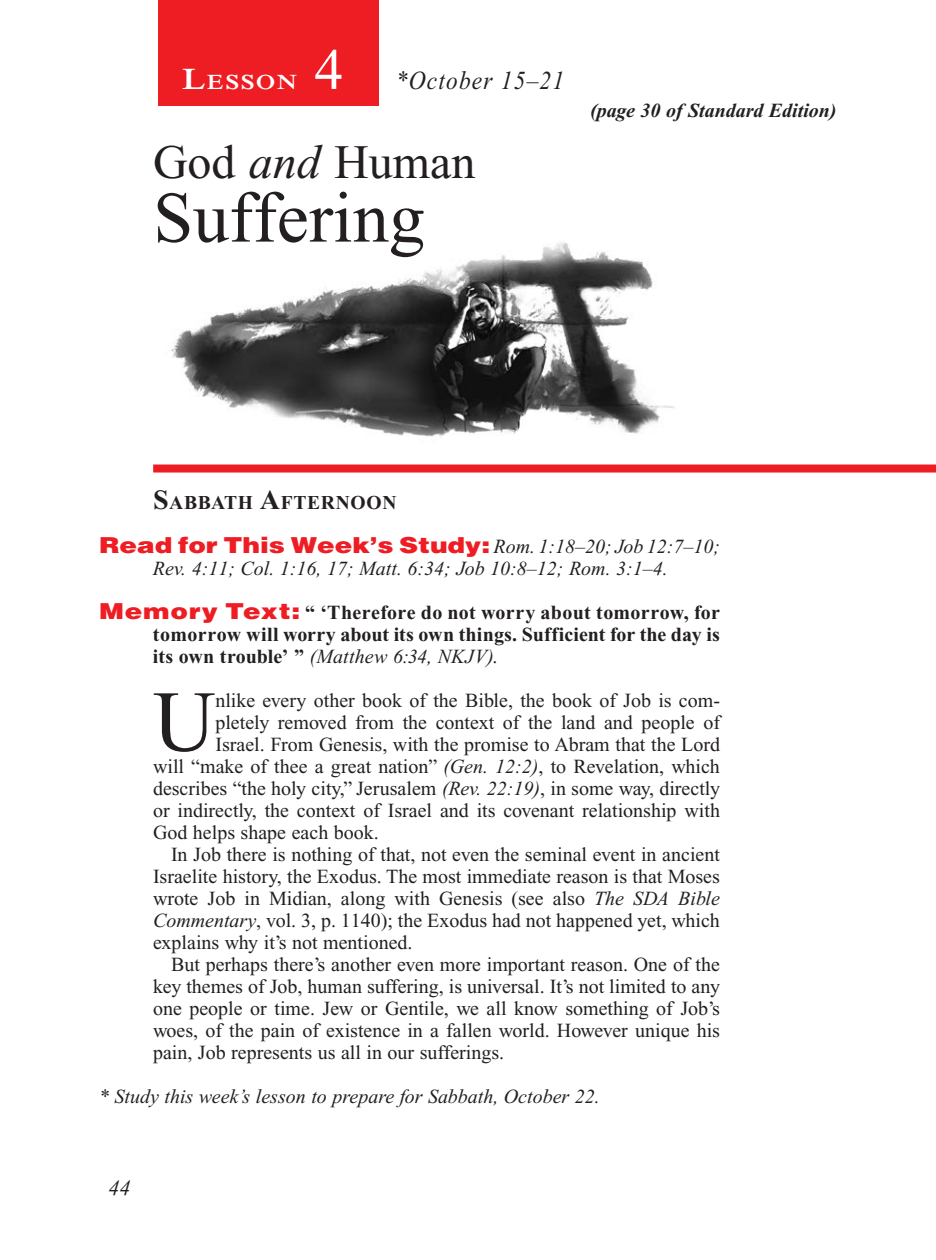
<style>
.page{position:relative;width:936px;height:1260px;background:#fff}
.page>*{position:absolute;margin:0;border:0;box-sizing:border-box;transform-origin:0 0}
.Body_Drop_Cap{font:86.4px "Times New Roman PS Std";color:#231f20}
.Lesson_Head_SA{font:72px "Times New Roman PS Std";color:#231f20}
.Lesson_Number{font:58px "Times New Roman PS Std";color:#fff}
.Lesson_Head_SA-2{font:48px "Times New Roman PS Std";color:#231f20}
.Lesson_Dates{font:italic 26px "Times New Roman PS Std";letter-spacing:.05em;color:#231f20;scale:.9 1}
.Question{font:900 22px "Helvetica LT Std";color:#ee1d23;scale:1.2 1}
.PageNumbers{font:italic 22px "Times New Roman PS Std";color:#231f20}
.Lesson_Start_Head{font:600 21px "Times NRMT Std";letter-spacing:.07em;color:#fff;scale:1.1 1}
.Body{font:20px/22px "Times New Roman PS Std";color:#231f20;text-align:justify}
.Body_Drop_Cap-2{font:20px "Times New Roman PS Std";color:#231f20}
.Question-2{font:700 20px/22px "Times New Roman PS Std";letter-spacing:.005em;color:#231f20;text-align:justify}
.Question-3{font:italic 20px "Times New Roman PS Std";color:#231f20}
.Page_from_SE{font:italic 700 20px "Times New Roman PS Std";color:#231f20}
.Sabbath_Afternoon_He{font:700 19.6px "Times New Roman PS Std";letter-spacing:.035em;color:#231f20}
.s1{font-size:30px}
.s2{font-style:italic}
.s3{font-size:28px}
.s4{font-family:"Times New Roman PS Std";font-weight:400;font-style:italic;font-size:20px;color:#231f20}
.s5{font-family:"Helvetica LT Std";font-weight:900;font-size:22px;color:#ee1d23}
.s6{font-weight:400;font-style:italic}
.s7{font-weight:400}
</style>
<div class="page">
<div style="left:158px;top:1px;width:221px;height:105px;background:#ee1d23"></div>
<img style="left:165px;top:243px;width:510px;height:194px">
<div style="left:153px;top:465px;width:783px;height:8px;background:#ee1d23"></div>
<p class="Lesson_Number" style="left:314px;top:38px;width:30px">4</p>
<p class="Lesson_Start_Head" style="left:182px;top:70px;width:106px"><span class="s1">L</span>ESSON</p>
<p class="Lesson_Dates" style="left:396px;top:66px;width:188px">*October 15–21</p>
<p class="Lesson_Head_SA-2" style="left:153px;top:135px;width:324px">God <span class="s2">and</span> Human</p>
<p class="Lesson_Head_SA" style="left:153px;top:178px;width:273px">Suffering</p>
<p class="Page_from_SE" style="left:590px;top:100px;width:248px">(page 30 of Standard Edition)</p>
<p class="Sabbath_Afternoon_He" style="left:153px;top:491px;width:245px"><span class="s3">S</span>ABBATH <span class="s3">A</span>FTERNOON</p>
<p class="Question" style="left:99px;top:530px;width:519px">Read for This Week’s Study: <span class="s4">Rom. 1:18–20; Job 12:7–10;</span></p>
<p class="Question-3" style="left:153px;top:557px;width:516px">Rev. 4:11; Col. 1:16, 17; Matt. 6:34; Job 10:8–12; Rom. 3:1–4.</p>
<p class="Question-2" style="left:153px;top:601px;width:569px;text-indent:-54px"><span class="s5">Memory Text:</span> “ ‘Therefore do not worry about tomorrow, for tomorrow will worry about its own things. Sufficient for the day is its own trouble’ ” <span class="s6">(Matthew 6:34, NKJV)</span><span class="s7">.</span></p>
<p class="Body_Drop_Cap" style="left:153px;top:675px;width:64px">U</p>
<p class="Body_Drop_Cap-2" style="left:215px;top:689px;width:506px">nlike every other book of the Bible, the book of Job is com-</p>
<p class="Body_Drop_Cap-2" style="left:215px;top:711px;width:506px">pletely removed from the context of the land and people of</p>
<p class="Body_Drop_Cap-2" style="left:215px;top:733px;width:506px">Israel. From Genesis, with the promise to Abram that the Lord</p>
<p class="Body_Drop_Cap-2" style="left:153px;top:755px;width:568px">will “make of thee a great nation” <span class="s2">(Gen. 12:2)</span>, to Revelation, which</p>
<p class="Body_Drop_Cap-2" style="left:153px;top:777px;width:569px">describes “the holy city,” Jerusalem <span class="s2">(Rev. 22:19)</span>, in some way, directly</p>
<p class="Body_Drop_Cap-2" style="left:153px;top:799px;width:568px">or indirectly, the context of Israel and its covenant relationship with</p>
<p class="Body_Drop_Cap-2" style="left:153px;top:821px;width:227px">God helps shape each book.</p>
<p class="Body" style="left:153px;top:843px;width:569px;text-indent:18px">In Job there is nothing of that, not even the seminal event in ancient Israelite history, the Exodus. The most immediate reason is that Moses wrote Job in Midian, along with Genesis (see also <span class="s2">The SDA Bible Commentary</span>, vol. 3, p. 1140); the Exodus had not happened yet, which explains why it’s not mentioned.</p>
<p class="Body" style="left:153px;top:953px;width:569px;text-indent:18px">But perhaps there’s another even more important reason. One of the key themes of Job, human suffering, is universal. It’s not limited to any one people or time. Jew or Gentile, we all know something of Job’s woes, of the pain of existence in a fallen world. However unique his pain, Job represents us all in our sufferings.</p>
<p class="Question-3" style="left:99px;top:1085px;width:502px">* Study this week’s lesson to prepare for Sabbath, October 22.</p>
<p class="PageNumbers" style="left:109px;top:1176px;width:24px">44</p>
</div>
